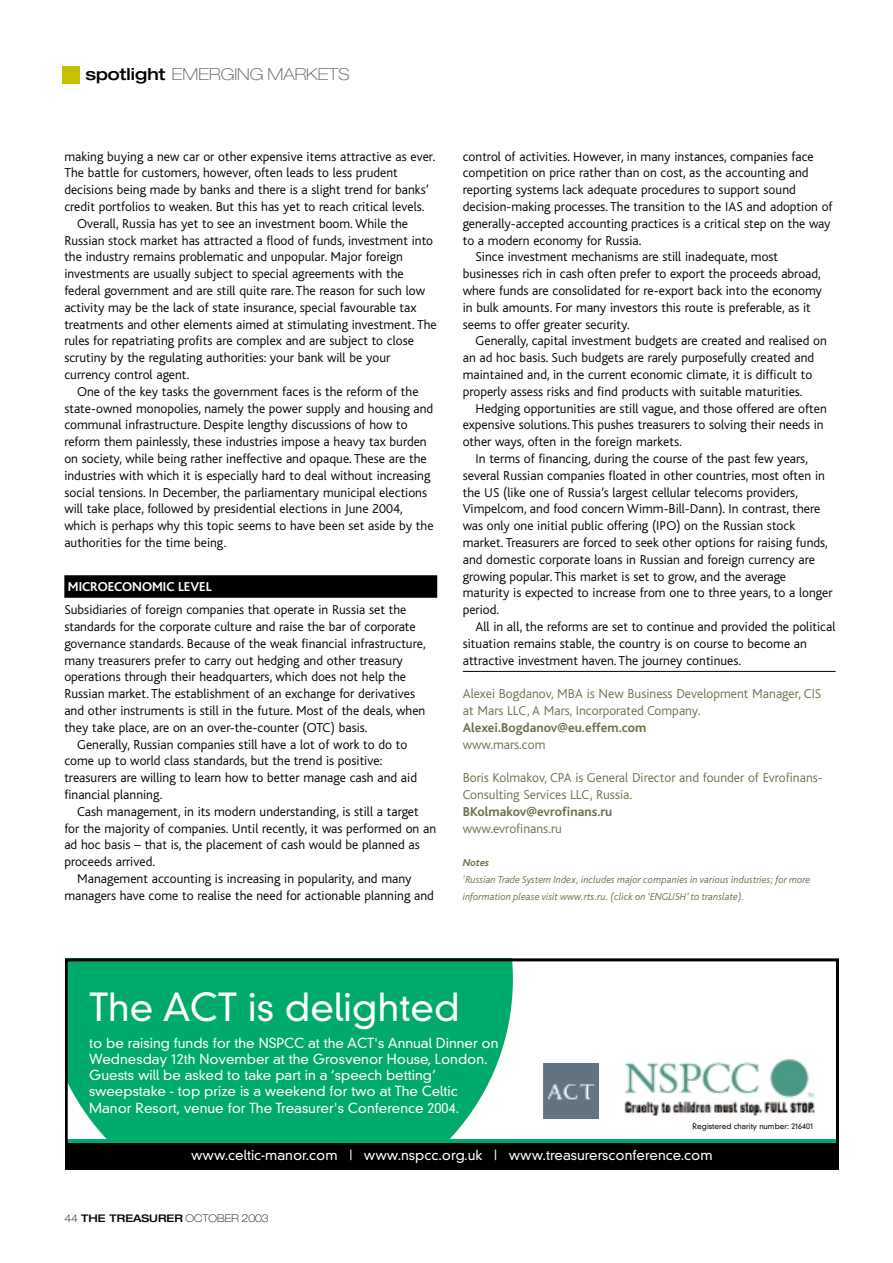
<style>
.page{position:relative;width:893px;height:1263px;background:#fff}
.page>*{position:absolute;margin:0;border:0;box-sizing:border-box;transform-origin:0 0}
.t1{font:300 37.5px "DIN Neuzeit Grotesk";color:#fff}
.t2{font:100 expanded 16.5px "Helvetica Neue";color:#5b5b5b}
.t3{font:300 13.5px/16.8px "Bliss";color:#000}
.t4{font:300 13.5px/16.2px "DIN Neuzeit Grotesk";color:#fff}
.t5{font:300 13.5px/16.8px "Bliss";color:#67734a}
.t6{font:700 13.5px "Bliss";color:#67734a}
.t7{font:700 13.5px "Bliss Caps";color:#fff}
.t8{font:italic 300 10.5px/16.8px "Bliss";color:#67734a}
.t9{font:100 expanded 10.5px "Helvetica Neue";color:#000}
.t10{font:300 7.5px "DIN Neuzeit Grotesk";color:#000}
.s1{font-weight:500;color:#000}
.s2{font-weight:700}
.s3{font-weight:500}
</style>
<div class="page">
<div style="left:65px;top:1139px;width:774px;height:6px;background:#00aa6b"></div>
<div style="left:43px;top:744px;width:470px;height:470px;background:#00aa6b;border-radius:50%"></div>
<div style="left:65px;top:958px;width:774px;height:213px;border:3px solid #000"></div>
<img style="left:624px;top:1058px;width:191px;height:58px">
<img style="left:543px;top:1063px;width:55px;height:56px">
<div style="left:51px;top:731px;width:794px;height:227px;background:#fff"></div>
<div style="left:65px;top:1143px;width:774px;height:26px;background:#000"></div>
<div style="left:30px;top:1171px;width:824px;height:54px;background:#fff"></div>
<div style="left:8px;top:919px;width:57px;height:344px;background:#fff"></div>
<div style="left:63px;top:67px;width:17px;height:17px;background:#c7c000"></div>
<div style="left:64px;top:575px;width:373px;height:23px;background:#000"></div>
<hr style="left:463px;top:671px;width:372px;height:1px;background:#000">
<p class="t2" style="left:85px;top:68px;width:265px"><span class="s1">spotlight</span> EMERGING MARKETS</p>
<p class="t3" style="left:64px;top:149px;width:372px">making buying a new car or other expensive items attractive as ever.</p>
<p class="t3" style="left:64px;top:166px;width:335px">The battle for customers, however, often leads to less prudent</p>
<p class="t3" style="left:64px;top:182px;width:366px">decisions being made by banks and there is a slight trend for banks’</p>
<p class="t3" style="left:64px;top:199px;width:361px">credit portfolios to weaken. But this has yet to reach critical levels.</p>
<p class="t3" style="left:77px;top:216px;width:332px">Overall, Russia has yet to see an investment boom. While the</p>
<p class="t3" style="left:64px;top:233px;width:370px">Russian stock market has attracted a flood of funds, investment into</p>
<p class="t3" style="left:64px;top:250px;width:340px">the industry remains problematic and unpopular. Major foreign</p>
<p class="t3" style="left:64px;top:266px;width:341px">investments are usually subject to special agreements with the</p>
<p class="t3" style="left:64px;top:283px;width:362px">federal government and are still quite rare. The reason for such low</p>
<p class="t3" style="left:64px;top:300px;width:353px">activity may be the lack of state insurance, special favourable tax</p>
<p class="t3" style="left:64px;top:317px;width:374px">treatments and other elements aimed at stimulating investment. The</p>
<p class="t3" style="left:64px;top:334px;width:351px">rules for repatriating profits are complex and are subject to close</p>
<p class="t3" style="left:64px;top:350px;width:327px">scrutiny by the regulating authorities: your bank will be your</p>
<p class="t3" style="left:64px;top:367px;width:127px">currency control agent.</p>
<p class="t3" style="left:77px;top:384px;width:343px">One of the key tasks the government faces is the reform of the</p>
<p class="t3" style="left:64px;top:401px;width:370px">state-owned monopolies, namely the power supply and housing and</p>
<p class="t3" style="left:64px;top:418px;width:345px">communal infrastructure. Despite lengthy discussions of how to</p>
<p class="t3" style="left:64px;top:434px;width:364px">reform them painlessly, these industries impose a heavy tax burden</p>
<p class="t3" style="left:64px;top:451px;width:364px">on society, while being rather ineffective and opaque. These are the</p>
<p class="t3" style="left:64px;top:468px;width:367px">industries with which it is especially hard to deal without increasing</p>
<p class="t3" style="left:64px;top:485px;width:364px">social tensions. In December, the parliamentary municipal elections</p>
<p class="t3" style="left:64px;top:502px;width:340px">will take place, followed by presidential elections in June 2004,</p>
<p class="t3" style="left:64px;top:518px;width:371px">which is perhaps why this topic seems to have been set aside by the</p>
<p class="t3" style="left:64px;top:535px;width:164px">authorities for the time being.</p>
<p class="t7" style="left:68px;top:579px;width:145px">MICROECONOMIC LEVEL</p>
<p class="t3" style="left:64px;top:602px;width:363px">Subsidiaries of foreign companies that operate in Russia set the standards for the corporate culture and raise the bar of corporate governance standards. Because of the weak financial infrastructure, many treasurers prefer to carry out hedging and other treasury operations through their headquarters, which does not help the Russian market. The establishment of an exchange for derivatives and other instruments is still in the future. Most of the deals, when they take place, are on an over-the-counter (OTC) basis.</p>
<p class="t3" style="left:64px;top:737px;width:354px;text-indent:13px">Generally, Russian companies still have a lot of work to do to come up to world class standards, but the trend is positive: treasurers are willing to learn how to better manage cash and aid financial planning.</p>
<p class="t3" style="left:77px;top:804px;width:343px">Cash management, in its modern understanding, is still a target</p>
<p class="t3" style="left:64px;top:821px;width:373px">for the majority of companies. Until recently, it was performed on an</p>
<p class="t3" style="left:64px;top:838px;width:357px">ad hoc basis – that is, the placement of cash would be planned as</p>
<p class="t3" style="left:64px;top:854px;width:92px">proceeds arrived.</p>
<p class="t3" style="left:77px;top:871px;width:336px">Management accounting is increasing in popularity, and many</p>
<p class="t3" style="left:64px;top:888px;width:371px">managers have come to realise the need for actionable planning and</p>
<p class="t3" style="left:463px;top:149px;width:352px">control of activities. However, in many instances, companies face</p>
<p class="t3" style="left:463px;top:166px;width:347px">competition on price rather than on cost, as the accounting and</p>
<p class="t3" style="left:463px;top:182px;width:334px">reporting systems lack adequate procedures to support sound</p>
<p class="t3" style="left:463px;top:199px;width:371px">decision-making processes. The transition to the IAS and adoption of</p>
<p class="t3" style="left:463px;top:216px;width:369px">generally-accepted accounting practices is a critical step on the way</p>
<p class="t3" style="left:463px;top:233px;width:180px">to a modern economy for Russia.</p>
<p class="t3" style="left:475px;top:250px;width:304px">Since investment mechanisms are still inadequate, most</p>
<p class="t3" style="left:463px;top:266px;width:359px">businesses rich in cash often prefer to export the proceeds abroad,</p>
<p class="t3" style="left:463px;top:283px;width:361px">where funds are consolidated for re-export back into the economy</p>
<p class="t3" style="left:463px;top:300px;width:349px">in bulk amounts. For many investors this route is preferable, as it</p>
<p class="t3" style="left:463px;top:317px;width:168px">seems to offer greater security.</p>
<p class="t3" style="left:475px;top:334px;width:353px">Generally, capital investment budgets are created and realised on</p>
<p class="t3" style="left:463px;top:350px;width:353px">an ad hoc basis. Such budgets are rarely purposefully created and</p>
<p class="t3" style="left:463px;top:367px;width:351px">maintained and, in the current economic climate, it is difficult to</p>
<p class="t3" style="left:463px;top:384px;width:341px">properly assess risks and find products with suitable maturities.</p>
<p class="t3" style="left:475px;top:401px;width:353px">Hedging opportunities are still vague, and those offered are often</p>
<p class="t3" style="left:463px;top:418px;width:362px">expensive solutions. This pushes treasurers to solving their needs in</p>
<p class="t3" style="left:463px;top:434px;width:220px">other ways, often in the foreign markets.</p>
<p class="t3" style="left:475px;top:451px;width:334px">In terms of financing, during the course of the past few years,</p>
<p class="t3" style="left:463px;top:468px;width:363px">several Russian companies floated in other countries, most often in</p>
<p class="t3" style="left:463px;top:485px;width:337px">the US (like one of Russia’s largest cellular telecoms providers,</p>
<p class="t3" style="left:463px;top:502px;width:359px">Vimpelcom, and food concern Wimm-Bill-Dann). In contrast, there</p>
<p class="t3" style="left:463px;top:518px;width:334px">was only one initial public offering (IPO) on the Russian stock</p>
<p class="t3" style="left:463px;top:535px;width:367px">market. Treasurers are forced to seek other options for raising funds,</p>
<p class="t3" style="left:463px;top:552px;width:354px">and domestic corporate loans in Russian and foreign currency are</p>
<p class="t3" style="left:463px;top:569px;width:325px">growing popular. This market is set to grow, and the average</p>
<p class="t3" style="left:463px;top:586px;width:371px">maturity is expected to increase from one to three years, to a longer</p>
<p class="t3" style="left:463px;top:602px;width:38px">period.</p>
<p class="t3" style="left:475px;top:619px;width:361px">All in all, the reforms are set to continue and provided the political</p>
<p class="t3" style="left:463px;top:636px;width:346px">situation remains stable, the country is on course to become an</p>
<p class="t3" style="left:463px;top:653px;width:280px">attractive investment haven. The journey continues.</p>
<p class="t5" style="left:463px;top:686px;width:360px">Alexei Bogdanov, MBA is New Business Development Manager, CIS at Mars LLC, A Mars, Incorporated Company.</p>
<p class="t6" style="left:463px;top:722px;width:185px">Alexei.Bogdanov@eu.effem.com</p>
<p class="t5" style="left:463px;top:737px;width:84px">www.mars.com</p>
<p class="t5" style="left:463px;top:770px;width:361px">Boris Kolmakov, CPA is General Director and founder of Evrofinans-<br>Consulting Services LLC, Russia.</p>
<p class="t6" style="left:463px;top:806px;width:151px">BKolmakov@evrofinans.ru</p>
<p class="t5" style="left:463px;top:821px;width:101px">www.evrofinans.ru</p>
<p class="t8" style="left:463px;top:855px;width:349px"><span class="s2">Notes<br></span><sup>1</sup>Russian Trade System Index, includes major companies in various industries; for more information please visit www.rts.ru. (click on ‘ENGLISH’ to translate).</p>
<h1 class="t1" style="left:89px;top:992px;width:372px">The ACT is delighted</h1>
<p class="t4" style="left:89px;top:1036px;width:411px">to be raising funds for the NSPCC at the ACT's Annual Dinner on Wednesday 12th November at the Grosvenor House, London.<br>Guests will be asked to take part in a ‘speech betting’ sweepstake - top prize is a weekend for two at The Celtic Manor Resort, venue for The Treasurer's Conference 2004.</p>
<p class="t10" style="left:692px;top:1123px;width:122px">Registered charity number: 216401</p>
<p class="t4" style="left:191px;top:1148px;width:523px">www.celtic-manor.com | www.nspcc.org.uk | www.treasurersconference.com</p>
<p class="t9" style="left:64px;top:1214px;width:206px">44 <span class="s3">THE TREASURER</span> OCTOBER 2003</p>
</div>
